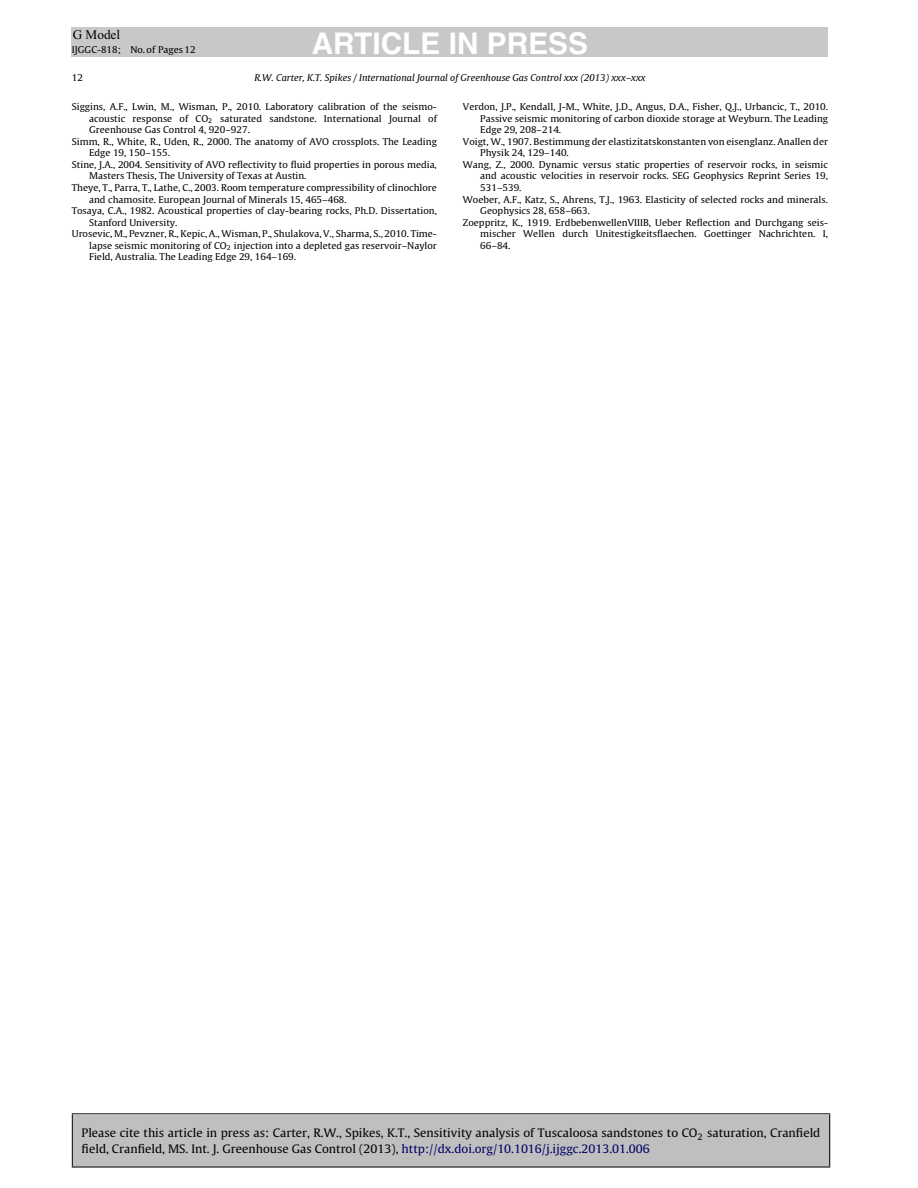
<style>
.page{position:relative;width:918px;height:1188px;background:#fff}
.page>*{position:absolute;margin:0;border:0;box-sizing:border-box;transform-origin:0 0}
.t1{font:700 29.85px "Helvetica";color:#fff}
.t2{font:13.2px "Times New Roman";color:#000}
.t3{font:11.55px/15.1px "Gulliver RM";color:#000}
.t4{font:9.3px "Gulliver RM";color:#000}
.t5{font:9.3px "Gulliver IT";color:#000}
.s1{color:#006}
</style>
<div class="page">
<hr style="left:72px;top:1113px;width:758px;height:1px;background:#000">
<hr style="left:72px;top:1114px;width:1px;height:52px;background:#000">
<div style="left:73px;top:1114px;width:756px;height:52px;background:#bfbfbf"></div>
<hr style="left:829px;top:1114px;width:1px;height:52px;background:#000">
<hr style="left:72px;top:1166px;width:758px;height:2px;background:#000">
<div style="left:72px;top:28px;width:756px;height:29px;background:#c7c8ca"></div>
<h2 class="t2" style="left:73px;top:25px;width:49px">G Model</h2>
<p class="t4" style="left:72px;top:44px;width:125px">IJGGC-818; No. of Pages12</p>
<p class="t4" style="left:72px;top:71px;width:13px">12</p>
<p class="t5" style="left:254px;top:72px;width:393px">R.W. Carter, K.T. Spikes / International Journal of Greenhouse Gas Control xxx (2013) xxx–xxx</p>
<p class="t4" style="left:72px;top:101px;width:367px">Siggins, A.F., Lwin, M., Wisman, P., 2010. Laboratory calibration of the seismo-</p>
<p class="t4" style="left:89px;top:112px;width:349px">acoustic response of CO<sub>2</sub> saturated sandstone. International Journal of</p>
<p class="t4" style="left:89px;top:124px;width:162px">Greenhouse Gas Control 4, 920–927.</p>
<p class="t4" style="left:72px;top:136px;width:367px">Simm, R., White, R., Uden, R., 2000. The anatomy of AVO crossplots. The Leading</p>
<p class="t4" style="left:89px;top:147px;width:82px">Edge 19, 150–155.</p>
<p class="t4" style="left:72px;top:159px;width:367px">Stine, J.A., 2004. Sensitivity of AVO reflectivity to fluid properties in porous media,</p>
<p class="t4" style="left:89px;top:170px;width:219px">Masters Thesis, The University of Texas at Austin.</p>
<p class="t4" style="left:72px;top:182px;width:367px">Theye, T., Parra, T., Lathe, C., 2003. Room temperature compressibility of clinochlore</p>
<p class="t4" style="left:89px;top:193px;width:259px">and chamosite. European Journal of Minerals 15, 465–468.</p>
<p class="t4" style="left:72px;top:205px;width:367px">Tosaya, C.A., 1982. Acoustical properties of clay-bearing rocks, Ph.D. Dissertation,</p>
<p class="t4" style="left:89px;top:217px;width:90px">Stanford University.</p>
<p class="t4" style="left:72px;top:228px;width:367px">Urosevic, M., Pevzner, R., Kepic, A., Wisman, P., Shulakova, V., Sharma, S., 2010. Time-</p>
<p class="t4" style="left:89px;top:240px;width:349px">lapse seismic monitoring of CO<sub>2</sub> injection into a depleted gas reservoir–Naylor</p>
<p class="t4" style="left:89px;top:251px;width:208px">Field, Australia. The Leading Edge 29, 164–169.</p>
<h1 class="t1" style="left:312px;top:25px;width:278px">ARTICLE IN PRESS</h1>
<p class="t4" style="left:463px;top:101px;width:367px">Verdon, J.P., Kendall, J-M., White, J.D., Angus, D.A., Fisher, Q.J., Urbancic, T., 2010.</p>
<p class="t4" style="left:480px;top:112px;width:349px">Passive seismic monitoring of carbon dioxide storage at Weyburn. The Leading</p>
<p class="t4" style="left:480px;top:124px;width:82px">Edge 29, 208–214.</p>
<p class="t4" style="left:463px;top:136px;width:367px">Voigt, W., 1907. Bestimmung der elastizitatskonstanten von eisenglanz. Anallen der</p>
<p class="t4" style="left:480px;top:147px;width:90px">Physik 24, 129–140.</p>
<p class="t4" style="left:463px;top:159px;width:367px">Wang, Z., 2000. Dynamic versus static properties of reservoir rocks, in seismic</p>
<p class="t4" style="left:480px;top:170px;width:349px">and acoustic velocities in reservoir rocks. SEG Geophysics Reprint Series 19,</p>
<p class="t4" style="left:480px;top:182px;width:43px">531–539.</p>
<p class="t4" style="left:463px;top:193px;width:367px">Woeber, A.F., Katz, S., Ahrens, T.J., 1963. Elasticity of selected rocks and minerals.</p>
<p class="t4" style="left:480px;top:205px;width:111px">Geophysics 28, 658–663.</p>
<p class="t4" style="left:463px;top:217px;width:367px">Zoeppritz, K., 1919. ErdbebenwellenVIIIB, Ueber Reflection and Durchgang seis-</p>
<p class="t4" style="left:480px;top:228px;width:349px">mischer Wellen durch Unitestigkeitsflaechen. Goettinger Nachrichten. I,</p>
<p class="t4" style="left:480px;top:240px;width:32px">66–84.</p>
<p class="t3" style="left:82px;top:1126px;width:740px">Please cite this article in press as: Carter, R.W., Spikes, K.T., Sensitivity analysis of Tuscaloosa sandstones to CO<sub>2</sub> saturation, Cranfield field, Cranfield, MS. Int. J. Greenhouse Gas Control (2013), <span class="s1">http://dx.doi.org/10.1016/j.ijggc.2013.01.006</span></p>
</div>
